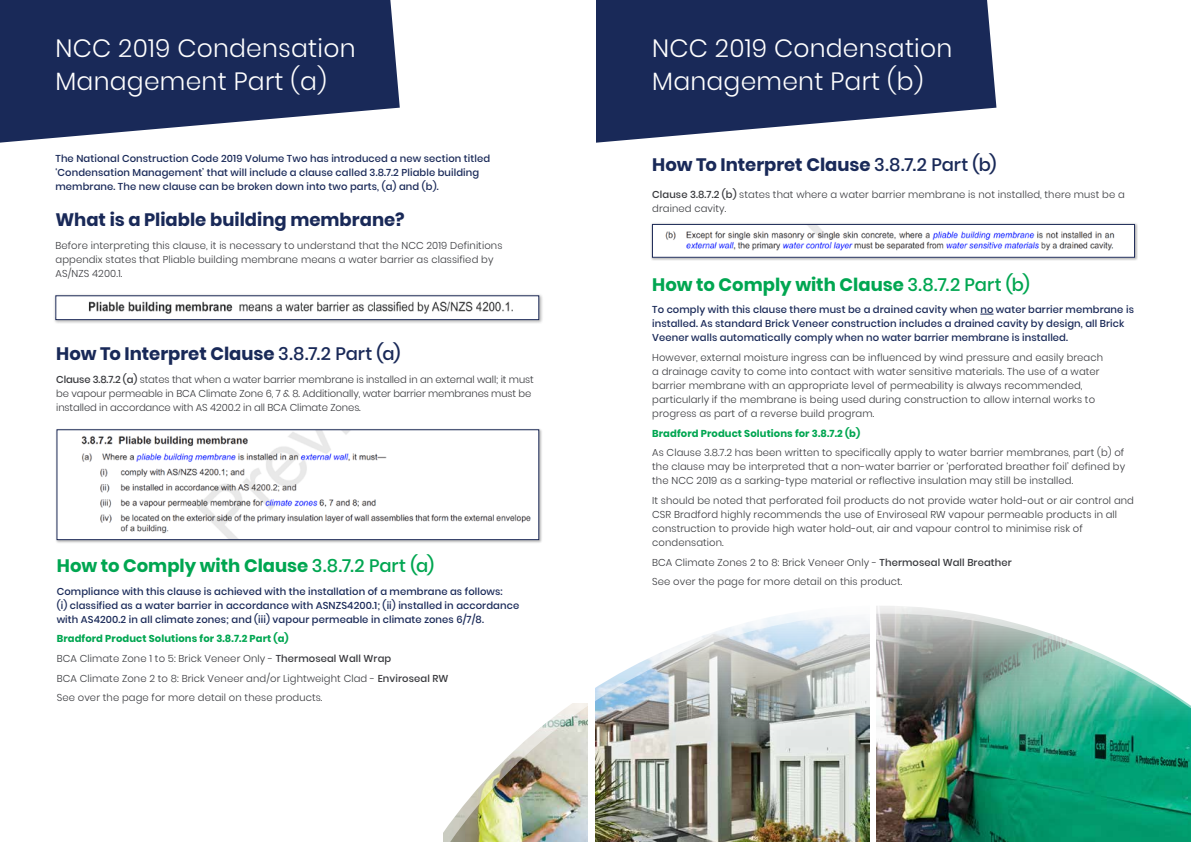
<style>
.page{position:relative;width:1191px;height:842px;background:#fff}
.page>*{position:absolute;margin:0;border:0;box-sizing:border-box;transform-origin:0 0}
.t1{font:300 25px/32.5px "Poppins";letter-spacing:.01em;color:#fff}
.t2{font:700 18px "Poppins";color:#192958}
.t3{font:700 18px "Poppins";color:#00a651}
.t4{font:300 10px/14px "Poppins";letter-spacing:.01em;color:#38393d}
.t5{font:500 10px/14px "Poppins";letter-spacing:.01em;color:#192958}
.t6{font:300 10px/14px "Poppins";letter-spacing:-.01em;color:#38393d}
.t7{font:700 10px "Poppins";letter-spacing:.01em;color:#00a651}
.s1{font-weight:500}
.s2{font-weight:700;color:#00a651}
</style>
<div class="page">
<img style="left:443px;top:606px;width:748px;height:236px">
<svg style="left:0;top:0;width:400px;height:143px;background:#37456e"></svg>
<svg style="left:596px;top:0;width:400px;height:143px;background:#37456d"></svg>
<div style="left:53px;top:293px;width:490px;height:31px;background:#000;opacity:.3"></div>
<div style="left:56px;top:296px;width:483px;height:24px;background:#fff"></div>
<img style="left:88px;top:301px;width:425px;height:13px">
<div style="left:56px;top:296px;width:483px;height:24px;border:1px solid #1d2a57"></div>
<div style="left:55px;top:428px;width:487px;height:115px;background:#000;opacity:.3"></div>
<img style="left:59px;top:431px;width:478px;height:107px">
<div style="left:57px;top:429px;width:482px;height:111px;border:1px solid #1d2a57"></div>
<svg style="left:980px;top:314px;width:13px;height:1px"></svg>
<div style="left:650px;top:222px;width:488px;height:39px;background:#000;opacity:.3"></div>
<img style="left:654px;top:226px;width:478px;height:30px">
<div style="left:652px;top:224px;width:482px;height:34px;border:1px solid #1d2a57"></div>
<h1 class="t1" style="left:55px;top:33px;width:302px">NCC 2019 Condensation<br>Management Part (a)</h1>
<h1 class="t1" style="left:652px;top:33px;width:302px">NCC 2019 Condensation<br>Management Part (b)</h1>
<p class="t5" style="left:55px;top:152px;width:436px">The National Construction Code 2019 Volume Two has introduced a new section titled ‘Condensation Management’ that will include a clause called 3.8.7.2 Pliable building membrane. The new clause can be broken down into two parts, (a) and (b).</p>
<h2 class="t2" style="left:55px;top:209px;width:350px">What is a Pliable building membrane?</h2>
<p class="t4" style="left:55px;top:238px;width:448px">Before interpreting this clause, it is necessary to understand that the NCC 2019 Definitions appendix states that Pliable building membrane means a water barrier as classified by<br>AS/NZS 4200.1.</p>
<h2 class="t2" style="left:56px;top:343px;width:346px">How To Interpret Clause <span class="s1">3.8.7.2 Part (a)</span></h2>
<p class="t6" style="left:56px;top:372px;width:479px"><span class="s1">Clause 3.8.7.2 (a)</span> states that when a water barrier membrane is installed in an external wall; it must be vapour permeable in BCA Climate Zone 6, 7 &amp; 8. Additionally, water barrier membranes must be installed in accordance with AS 4200.2 in all BCA Climate Zones.</p>
<h2 class="t3" style="left:57px;top:555px;width:379px">How to Comply with Clause <span class="s1">3.8.7.2 Part (a)</span></h2>
<p class="t5" style="left:57px;top:584px;width:464px">Compliance with this clause is achieved with the installation of a membrane as follows:<br>(i) classified as a water barrier in accordance with ASNZS4200.1; (ii) installed in accordance with AS4200.2 in all climate zones; and (iii) vapour permeable in climate zones 6/7/8.</p>
<p class="t4" style="left:57px;top:629px;width:393px;line-height:19.7px"><span class="s2">Bradford Product Solutions for 3.8.7.2 Part (a)<br></span>BCA Climate Zone 1 to 5: Brick Veneer Only - <span class="s1">Thermoseal Wall Wrap<br></span>BCA Climate Zone 2 to 8: Brick Veneer and/or Lightweight Clad - <span class="s1">Enviroseal RW </span>See over the page for more detail on these products.</p>
<h2 class="t2" style="left:652px;top:154px;width:346px">How To Interpret Clause <span class="s1">3.8.7.2 Part (b)</span></h2>
<p class="t4" style="left:652px;top:187px;width:474px"><span class="s1">Clause 3.8.7.2 (b)</span> states that where a water barrier membrane is not installed, there must be a drained cavity.</p>
<h2 class="t3" style="left:652px;top:274px;width:379px">How to Comply with Clause <span class="s1">3.8.7.2 Part (b)</span></h2>
<p class="t5" style="left:652px;top:303px;width:483px">To comply with this clause there must be a drained cavity when no water barrier membrane is installed. As standard Brick Veneer construction includes a drained cavity by design, all Brick<br>Veener walls automatically comply when no water barrier membrane is installed.</p>
<p class="t4" style="left:652px;top:351px;width:452px">However, external moisture ingress can be influenced by wind pressure and easily breach a drainage cavity to come into contact with water sensitive materials. The use of a water barrier membrane with an appropriate level of permeability is always recommended, particularly if the membrane is being used during construction to allow internal works to progress as part of a reverse build program.</p>
<p class="t7" style="left:652px;top:427px;width:209px">Bradford Product Solutions for 3.8.7.2 (b)</p>
<p class="t4" style="left:652px;top:446px;width:474px;text-align:justify">As Clause 3.8.7.2 has been written to specifically apply to water barrier membranes, part (b) of the clause may be interpreted that a non-water barrier or ‘perforated breather foil’ defined by the NCC 2019 as a sarking-type material or reflective insulation may still be installed.</p>
<p class="t4" style="left:652px;top:494px;width:483px">It should be noted that perforated foil products do not provide water hold-out or air control and CSR Bradford highly recommends the use of Enviroseal RW vapour permeable products in all construction to provide high water hold-out, air and vapour control to minimise risk of condensation.</p>
<p class="t4" style="left:652px;top:552px;width:361px;line-height:19.7px">BCA Climate Zones 2 to 8: Brick Veneer Only - <span class="s1">Thermoseal Wall Breather<br></span>See over the page for more detail on this product.</p>
</div>
